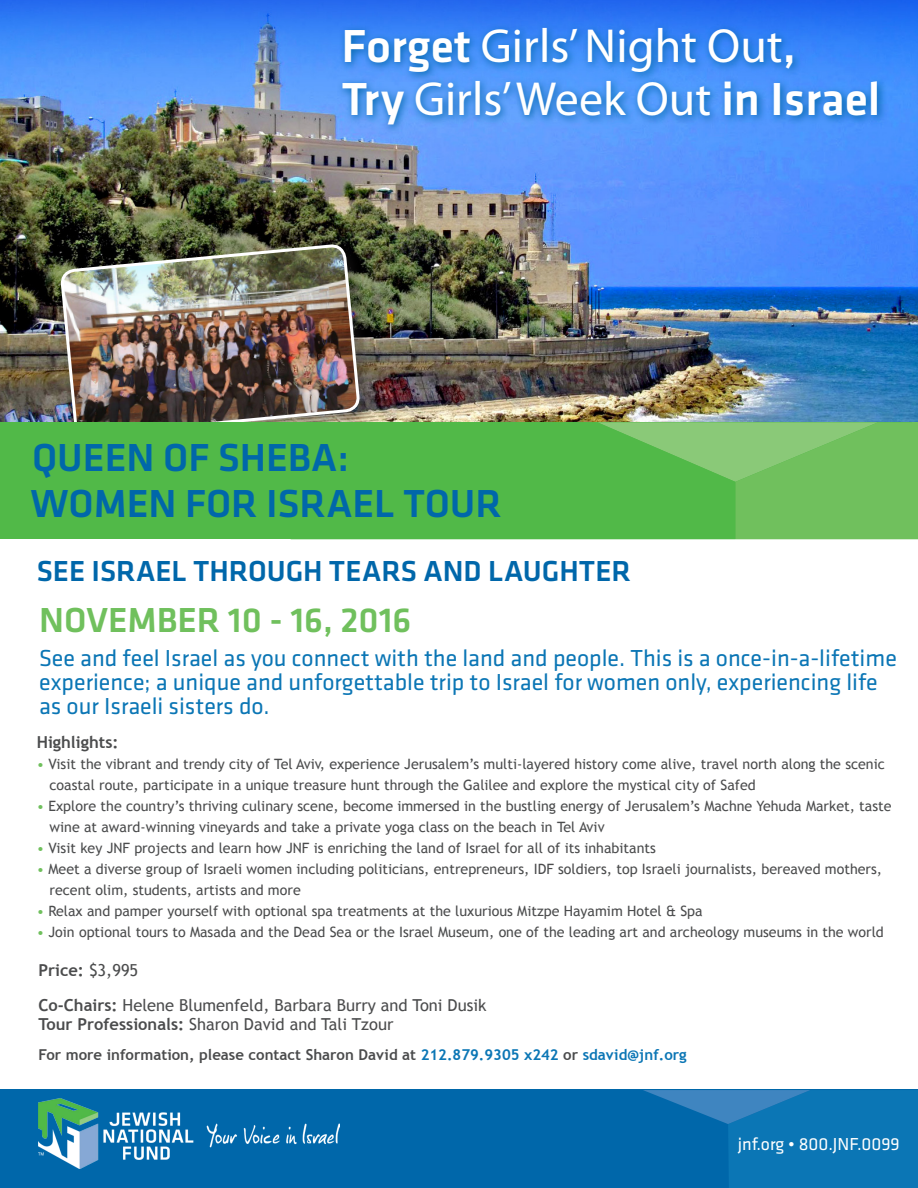
<style>
.page{position:relative;width:918px;height:1188px;background:#fff}
.page>*{position:absolute;margin:0;border:0;box-sizing:border-box;transform-origin:0 0}
.t1{font:48px/52.8px "Myriad Pro";color:#fff}
.t2{font:500 40.5px/46.5px "Klavika";color:#0067aa}
.t3{font:500 36px "Klavika";color:#70c05d}
.t4{font:500 30px "Klavika";color:#0067aa}
.t5{font:24px/24px "Klavika";color:#0b76b5}
.t6{font:18px "Klavika";color:#fff}
.t7{font:16.5px/19.5px "Trebuchet MS";color:#4b4c4d}
.t8{font:700 16.5px "Trebuchet MS";color:#4b4c4d}
.t9{font:700 15px "Trebuchet MS";color:#4b4c4d}
.t10{font:14.25px/21px "Trebuchet MS";color:#4b4c4d}
.s1{font-family:"Klavika";font-weight:500}
.s2{color:#70c05d}
.s3{font-weight:400}
.s4{font-weight:700}
.s5{color:#0b76b5}
</style>
<div class="page">
<img style="left:0;top:0;width:918px;height:422px">
<div style="left:0;top:1089px;width:918px;height:99px;background:#0067aa"></div>
<svg style="left:643px;top:1090px;width:275px;height:98px"></svg>
<div style="left:60px;top:243px;width:314px;height:208px;background:#231f20;opacity:.35"></div>
<img style="left:61px;top:194px;width:298px;height:228px">
<div style="left:0;top:422px;width:918px;height:117px;background:#51b948"></div>
<svg style="left:735px;top:422px;width:178px;height:117px;background:#75c162"></svg>
<svg style="left:598px;top:422px;width:137px;height:60px"></svg>
<div style="left:913px;top:422px;width:5px;height:117px;background:#70c05d"></div>
<img style="left:38px;top:1098px;width:302px;height:71px">
<svg style="left:337px;top:23px;width:551px;height:112px;background:#3e8bee"></svg>
<p class="t1" style="left:341px;top:19px;width:541px"><span class="s1">Forget</span> Girls’ Night Out<span class="s1">,<br>Try</span> Girls’ Week Out <span class="s1">in Israel</span></p>
<p class="t2" style="left:30px;top:435px;width:473px">QUEEN OF SHEBA:<br>WOMEN FOR ISRAEL TOUR</p>
<p class="t4" style="left:37px;top:554px;width:596px">SEE ISRAEL THROUGH TEARS AND LAUGHTER</p>
<p class="t3" style="left:39px;top:600px;width:374px">NOVEMBER 10 - 16, 2016</p>
<p class="t5" style="left:39px;top:647px;width:859px">See and feel Israel as you connect with the land and people. This is a once-in-a-lifetime experience; a unique and unforgettable trip to Israel for women only, experiencing life as our Israeli sisters do.</p>
<p class="t8" style="left:37px;top:732px;width:83px">Highlights:</p>
<p class="t10" style="left:50px;top:753px;width:837px;text-indent:-13px"><span class="s2">•</span> Visit the vibrant and trendy city of Tel Aviv, experience Jerusalem’s multi-layered history come alive, travel north along the scenic coastal route, participate in a unique treasure hunt through the Galilee and explore the mystical city of Safed</p>
<p class="t10" style="left:50px;top:795px;width:844px;text-indent:-13px"><span class="s2">•</span> Explore the country’s thriving culinary scene, become immersed in the bustling energy of Jerusalem’s Machne Yehuda Market, taste wine at award-winning vineyards and take a private yoga class on the beach in Tel Aviv</p>
<p class="t10" style="left:37px;top:837px;width:621px"><span class="s2">•</span> Visit key JNF projects and learn how JNF is enriching the land of Israel for all of its inhabitants</p>
<p class="t10" style="left:50px;top:858px;width:834px;text-indent:-13px"><span class="s2">•</span> Meet a diverse group of Israeli women including politicians, entrepreneurs, IDF soldiers, top Israeli journalists, bereaved mothers, recent olim, students, artists and more</p>
<p class="t10" style="left:37px;top:900px;width:667px"><span class="s2">•</span> Relax and pamper yourself with optional spa treatments at the luxurious Mitzpe Hayamim Hotel &amp; Spa</p>
<p class="t10" style="left:37px;top:921px;width:849px"><span class="s2">•</span> Join optional tours to Masada and the Dead Sea or the Israel Museum, one of the leading art and archeology museums in the world</p>
<p class="t8" style="left:38px;top:960px;width:101px">Price: <span class="s3">$3,995</span></p>
<p class="t7" style="left:38px;top:995px;width:450px"><span class="s4">Co-Chairs:</span> Helene Blumenfeld, Barbara Burry and Toni Dusik<br><span class="s4">Tour Professionals:</span> Sharon David and Tali Tzour</p>
<p class="t9" style="left:38px;top:1046px;width:650px">For more information, please contact Sharon David at <span class="s5">212.879.9305 x242</span> or <span class="s5">sdavid@jnf.org</span></p>
<p class="t6" style="left:738px;top:1134px;width:163px">jnf.org • 800.JNF.0099</p>
</div>
